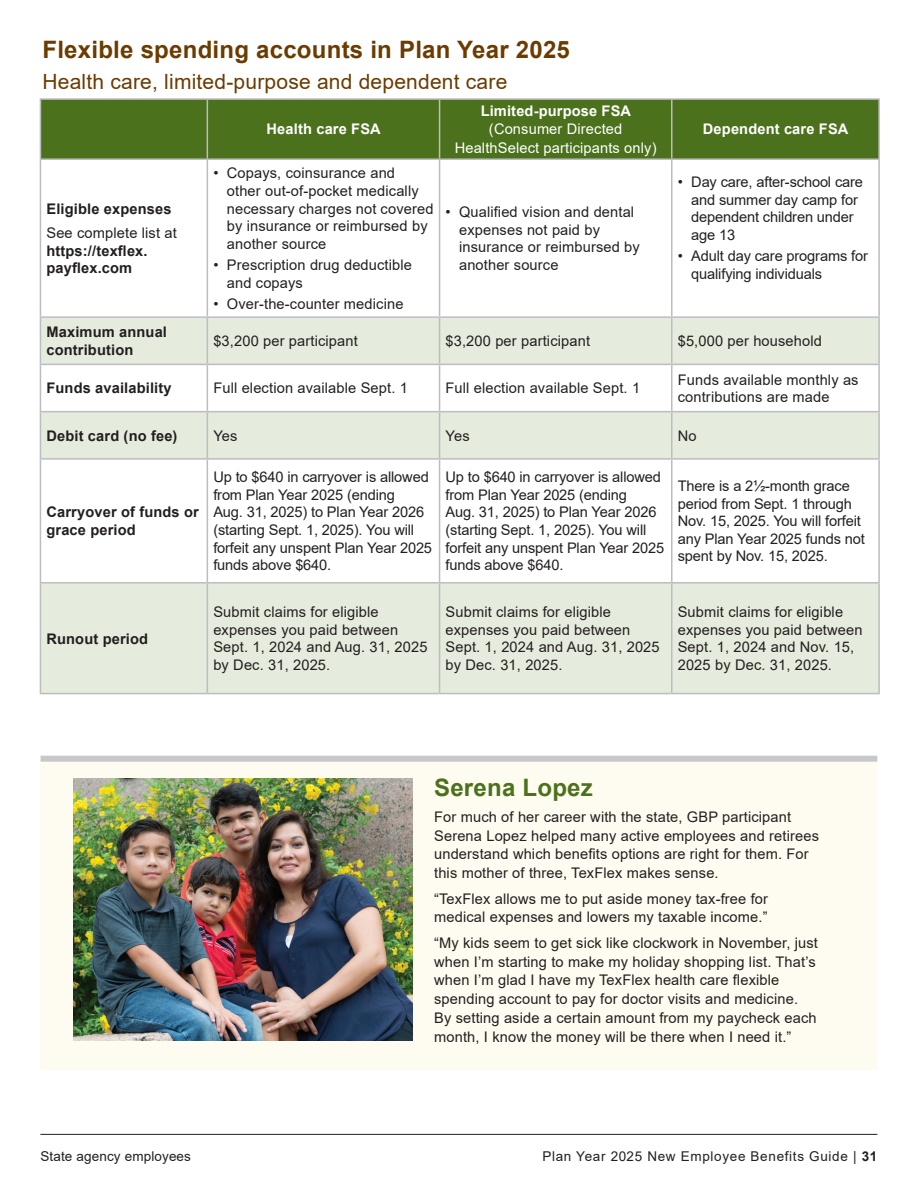
<style>
.page{position:relative;width:918px;height:1188px;background:#fff}
.page>*{position:absolute;margin:0;border:0;box-sizing:border-box;transform-origin:0 0}
.t1{font:700 24px "Arial";letter-spacing:.01em;color:#6b3b00}
.t2{font:700 24px "Arial";letter-spacing:.01em;color:#4b711c}
.t3{font:21px "Arial";letter-spacing:.01em;color:#6b3b00}
.t4{font:14.7px/17.7px "Arial";letter-spacing:.01em;color:#231f20}
.t5{font:14.7px/17.7px "Arial";letter-spacing:-.01em;color:#231f20}
.t6{font:700 14.7px/17.7px "Arial";letter-spacing:.01em;color:#231f20}
.t7{font:700 14.7px "Arial";letter-spacing:.01em;color:#fff}
.t8{font:14.7px/18.8px "Arial";letter-spacing:.01em;color:#fff;text-align:center}
.t9{font:13.5px "Arial";letter-spacing:.05em;color:#231f20}
.t10{font:13.5px "Arial";letter-spacing:.01em;color:#231f20}
.s1{font-weight:700}
</style>
<div class="page">
<hr style="left:40px;top:1134px;width:837px;height:1px;background:#231f20">
<div style="left:40px;top:759px;width:837px;height:311px;background:#fefbf0"></div>
<img style="left:74px;top:779px;width:339px;height:261px">
<div style="left:41px;top:756px;width:836px;height:6px;background:#c7c8ca"></div>
<div style="left:41px;top:100px;width:837px;height:58px;background:#4b711c"></div>
<svg style="left:41px;top:318px;width:837px;height:375px;fill:#e5ebdd"></svg>
<hr style="left:40px;top:98px;width:167px;height:2px;background:#bcbdc0">
<hr style="left:40px;top:100px;width:1px;height:58px;background:#bcbdc0">
<hr style="left:207px;top:98px;width:233px;height:2px;background:#bcbdc0">
<hr style="left:207px;top:100px;width:1px;height:58px;background:#bcbdc0">
<hr style="left:440px;top:98px;width:232px;height:2px;background:#bcbdc0">
<hr style="left:439px;top:100px;width:1px;height:58px;background:#bcbdc0">
<hr style="left:672px;top:98px;width:208px;height:2px;background:#bcbdc0">
<hr style="left:671px;top:100px;width:2px;height:58px;background:#bcbdc0">
<hr style="left:878px;top:100px;width:2px;height:58px;background:#bcbdc0">
<hr style="left:40px;top:158px;width:167px;height:2px;background:#bcbdc0">
<hr style="left:40px;top:160px;width:1px;height:156px;background:#bcbdc0">
<hr style="left:207px;top:158px;width:233px;height:2px;background:#bcbdc0">
<hr style="left:207px;top:160px;width:1px;height:156px;background:#bcbdc0">
<hr style="left:440px;top:158px;width:232px;height:2px;background:#bcbdc0">
<hr style="left:439px;top:160px;width:1px;height:156px;background:#bcbdc0">
<hr style="left:672px;top:158px;width:208px;height:2px;background:#bcbdc0">
<hr style="left:671px;top:160px;width:2px;height:156px;background:#bcbdc0">
<hr style="left:878px;top:160px;width:2px;height:156px;background:#bcbdc0">
<hr style="left:40px;top:316px;width:167px;height:2px;background:#bcbdc0">
<hr style="left:40px;top:318px;width:1px;height:46px;background:#bcbdc0">
<hr style="left:207px;top:316px;width:233px;height:2px;background:#bcbdc0">
<hr style="left:207px;top:318px;width:1px;height:46px;background:#bcbdc0">
<hr style="left:440px;top:316px;width:232px;height:2px;background:#bcbdc0">
<hr style="left:439px;top:318px;width:1px;height:46px;background:#bcbdc0">
<hr style="left:672px;top:316px;width:208px;height:2px;background:#bcbdc0">
<hr style="left:671px;top:318px;width:2px;height:46px;background:#bcbdc0">
<hr style="left:878px;top:318px;width:2px;height:46px;background:#bcbdc0">
<hr style="left:40px;top:364px;width:167px;height:1px;background:#bcbdc0">
<hr style="left:40px;top:365px;width:1px;height:46px;background:#bcbdc0">
<hr style="left:207px;top:364px;width:233px;height:1px;background:#bcbdc0">
<hr style="left:207px;top:365px;width:1px;height:46px;background:#bcbdc0">
<hr style="left:440px;top:364px;width:232px;height:1px;background:#bcbdc0">
<hr style="left:439px;top:365px;width:1px;height:46px;background:#bcbdc0">
<hr style="left:672px;top:364px;width:208px;height:1px;background:#bcbdc0">
<hr style="left:671px;top:365px;width:2px;height:46px;background:#bcbdc0">
<hr style="left:878px;top:365px;width:2px;height:46px;background:#bcbdc0">
<hr style="left:40px;top:411px;width:167px;height:1px;background:#bcbdc0">
<hr style="left:40px;top:412px;width:1px;height:46px;background:#bcbdc0">
<hr style="left:207px;top:411px;width:233px;height:1px;background:#bcbdc0">
<hr style="left:207px;top:412px;width:1px;height:46px;background:#bcbdc0">
<hr style="left:440px;top:411px;width:232px;height:1px;background:#bcbdc0">
<hr style="left:439px;top:412px;width:1px;height:46px;background:#bcbdc0">
<hr style="left:672px;top:411px;width:208px;height:1px;background:#bcbdc0">
<hr style="left:671px;top:412px;width:2px;height:46px;background:#bcbdc0">
<hr style="left:878px;top:412px;width:2px;height:46px;background:#bcbdc0">
<hr style="left:40px;top:458px;width:167px;height:2px;background:#bcbdc0">
<hr style="left:40px;top:460px;width:1px;height:122px;background:#bcbdc0">
<hr style="left:207px;top:458px;width:233px;height:2px;background:#bcbdc0">
<hr style="left:207px;top:460px;width:1px;height:122px;background:#bcbdc0">
<hr style="left:440px;top:458px;width:232px;height:2px;background:#bcbdc0">
<hr style="left:439px;top:460px;width:1px;height:122px;background:#bcbdc0">
<hr style="left:672px;top:458px;width:208px;height:2px;background:#bcbdc0">
<hr style="left:671px;top:460px;width:2px;height:122px;background:#bcbdc0">
<hr style="left:878px;top:460px;width:2px;height:122px;background:#bcbdc0">
<hr style="left:40px;top:582px;width:167px;height:2px;background:#bcbdc0">
<hr style="left:40px;top:584px;width:1px;height:109px;background:#bcbdc0">
<hr style="left:207px;top:582px;width:233px;height:2px;background:#bcbdc0">
<hr style="left:207px;top:584px;width:1px;height:109px;background:#bcbdc0">
<hr style="left:440px;top:582px;width:232px;height:2px;background:#bcbdc0">
<hr style="left:439px;top:584px;width:1px;height:109px;background:#bcbdc0">
<hr style="left:672px;top:582px;width:208px;height:2px;background:#bcbdc0">
<hr style="left:671px;top:584px;width:2px;height:109px;background:#bcbdc0">
<hr style="left:878px;top:584px;width:2px;height:109px;background:#bcbdc0">
<hr style="left:40px;top:693px;width:167px;height:1px;background:#bcbdc0">
<hr style="left:207px;top:693px;width:233px;height:1px;background:#bcbdc0">
<hr style="left:440px;top:693px;width:232px;height:1px;background:#bcbdc0">
<hr style="left:672px;top:693px;width:208px;height:1px;background:#bcbdc0">
<h1 class="t1" style="left:43px;top:33px;width:529px">Flexible spending accounts in Plan Year 2025</h1>
<h2 class="t3" style="left:43px;top:67px;width:466px">Health care, limited-purpose and dependent care</h2>
<p class="t6" style="left:46px;top:200px;width:127px">Eligible expenses</p>
<p class="t4" style="left:46px;top:224px;width:132px">See complete list at</p>
<p class="t6" style="left:46px;top:242px;width:103px">https://texflex. payflex.com</p>
<p class="t7" style="left:267px;top:119px;width:116px">Health care FSA</p>
<p class="t4" style="left:227px;top:164px;width:208px;text-indent:-14px">• Copays, coinsurance and<br>other out-of-pocket medically necessary charges not covered by insurance or reimbursed by another source</p>
<p class="t4" style="left:227px;top:256px;width:187px;text-indent:-14px">• Prescription drug deductible and copays</p>
<p class="t4" style="left:213px;top:295px;width:192px">• Over-the-counter medicine</p>
<p class="t7" style="left:481px;top:100px;width:152px">Limited-purpose FSA</p>
<p class="t8" style="left:455px;top:120px;width:203px">(Consumer Directed<br>HealthSelect participants only)</p>
<p class="t7" style="left:703px;top:119px;width:147px">Dependent care FSA</p>
<p class="t4" style="left:459px;top:203px;width:182px;text-indent:-14px">• Qualified vision and dental expenses not paid by insurance or reimbursed by another source</p>
<p class="t5" style="left:691px;top:173px;width:173px;text-indent:-14px">• Day care, after-school care and summer day camp for dependent children under age 13</p>
<p class="t5" style="left:691px;top:247px;width:178px;text-indent:-14px">• Adult day care programs for qualifying individuals</p>
<p class="t6" style="left:46px;top:323px;width:122px">Maximum annual contribution</p>
<p class="t4" style="left:213px;top:332px;width:146px">$3,200 per participant</p>
<p class="t4" style="left:446px;top:332px;width:146px">$3,200 per participant</p>
<p class="t4" style="left:678px;top:332px;width:146px">$5,000 per household</p>
<p class="t6" style="left:46px;top:380px;width:127px">Funds availability</p>
<p class="t4" style="left:213px;top:379px;width:196px">Full election available Sept. 1</p>
<p class="t4" style="left:446px;top:379px;width:196px">Full election available Sept. 1</p>
<p class="t4" style="left:678px;top:370px;width:182px">Funds available monthly as contributions are made</p>
<p class="t6" style="left:46px;top:427px;width:133px">Debit card (no fee)</p>
<p class="t4" style="left:213px;top:427px;width:26px">Yes</p>
<p class="t4" style="left:446px;top:427px;width:26px">Yes</p>
<p class="t4" style="left:678px;top:427px;width:20px">No</p>
<p class="t6" style="left:46px;top:504px;width:154px">Carryover of funds or grace period</p>
<p class="t6" style="left:46px;top:630px;width:103px">Runout period</p>
<p class="t5" style="left:213px;top:468px;width:220px">Up to $640 in carryover is allowed from Plan Year 2025 (ending<br>Aug. 31, 2025) to Plan Year 2026 (starting Sept. 1, 2025). You will forfeit any unspent Plan Year 2025 funds above $640.</p>
<p class="t5" style="left:446px;top:468px;width:220px">Up to $640 in carryover is allowed from Plan Year 2025 (ending<br>Aug. 31, 2025) to Plan Year 2026 (starting Sept. 1, 2025). You will forfeit any unspent Plan Year 2025 funds above $640.</p>
<p class="t5" style="left:678px;top:477px;width:189px">There is a 2½-month grace period from Sept. 1 through<br>Nov. 15, 2025. You will forfeit any Plan Year 2025 funds not spent by Nov. 15, 2025.</p>
<p class="t4" style="left:213px;top:603px;width:216px">Submit claims for eligible expenses you paid between<br>Sept. 1, 2024 and Aug. 31, 2025 by Dec. 31, 2025.</p>
<p class="t4" style="left:446px;top:603px;width:216px">Submit claims for eligible expenses you paid between<br>Sept. 1, 2024 and Aug. 31, 2025 by Dec. 31, 2025.</p>
<p class="t4" style="left:678px;top:603px;width:186px">Submit claims for eligible expenses you paid between<br>Sept. 1, 2024 and Nov. 15,<br>2025 by Dec. 31, 2025.</p>
<h1 class="t2" style="left:434px;top:771px;width:160px">Serena Lopez</h1>
<p class="t4" style="left:434px;top:807px;width:386px;line-height:18.8px">For much of her career with the state, GBP participant Serena Lopez helped many active employees and retirees understand which benefits options are right for them. For this mother of three, TexFlex makes sense.</p>
<p class="t4" style="left:434px;top:889px;width:335px;line-height:18.8px">“TexFlex allows me to put aside money tax-free for medical expenses and lowers my taxable income.”</p>
<p class="t4" style="left:434px;top:933px;width:385px;line-height:18.8px">“My kids seem to get sick like clockwork in November, just when I’m starting to make my holiday shopping list. That’s when I’m glad I have my TexFlex health care flexible spending account to pay for doctor visits and medicine.<br>By setting aside a certain amount from my paycheck each month, I know the money will be there when I need it.”</p>
<p class="t10" style="left:40px;top:1147px;width:152px">State agency employees</p>
<p class="t9" style="left:542px;top:1147px;width:336px">Plan Year 2025 New Employee Benefits Guide | <span class="s1">31</span></p>
</div>
